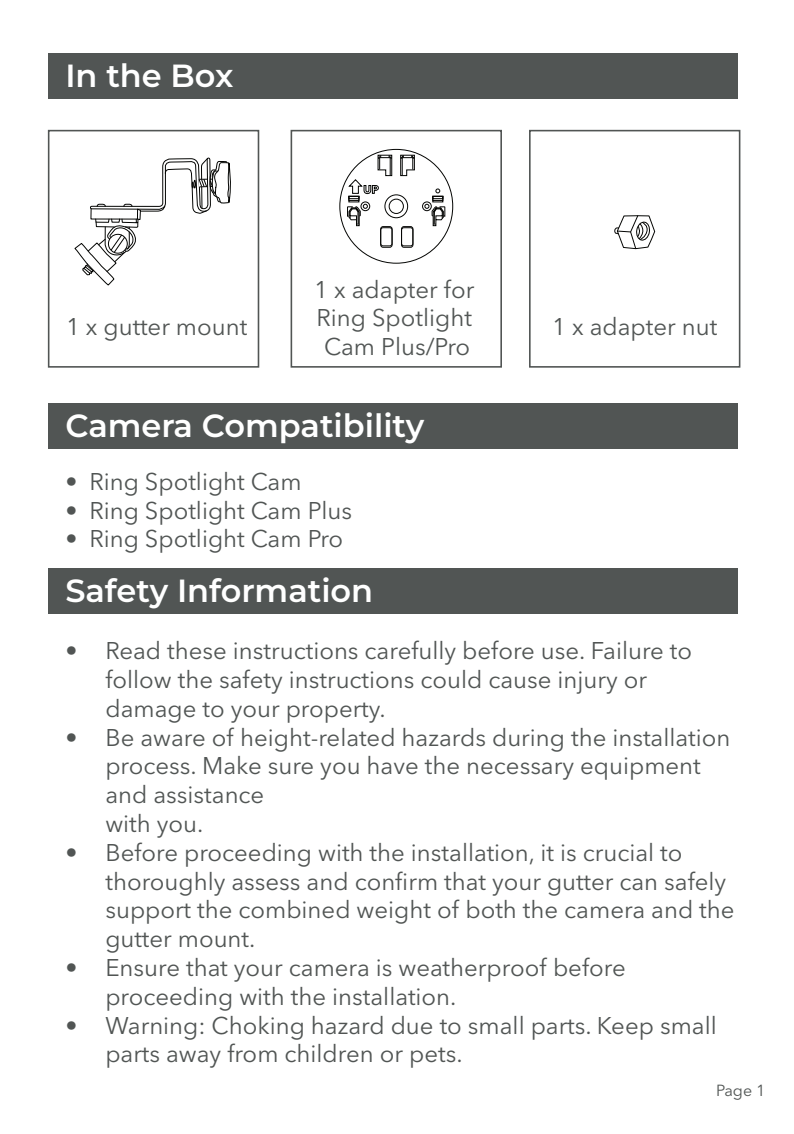
<style>
.page{position:relative;width:794px;height:1134px;background:#fff}
.page>*{position:absolute;margin:0;border:0;box-sizing:border-box;transform-origin:0 0}
.t1{font:600 32px "Montserrat";color:#fff}
.t2{font:24px/28.8px "Avenir Next LT Pro";color:#515554}
.t3{font:16px "Avenir Next LT Pro";color:#515554}
</style>
<div class="page">
<div style="left:49px;top:54px;width:689px;height:45px;background:#515554"></div>
<div style="left:48px;top:130px;width:211px;height:238px;border:2px solid #515554"></div>
<svg style="left:74px;top:129px;width:158px;height:156px"></svg>
<div style="left:290px;top:130px;width:212px;height:238px;border:2px solid #515554"></div>
<div style="left:529px;top:130px;width:211px;height:238px;border:2px solid #515554"></div>
<div style="left:384px;top:194px;width:24px;height:24px;border:1px solid #040503;border-radius:50%"></div>
<div style="left:389px;top:199px;width:15px;height:15px;border:1px solid #040503;border-radius:50%"></div>
<div style="left:401px;top:226px;width:12px;height:22px;border:1px solid #040503;border-radius:2px"></div>
<div style="left:401px;top:227px;width:12px;height:19px;border:1px solid #040503;border-radius:2px"></div>
<div style="left:380px;top:226px;width:12px;height:22px;border:1px solid #040503;border-radius:2px"></div>
<div style="left:380px;top:227px;width:12px;height:19px;border:1px solid #040503;border-radius:2px"></div>
<div style="left:422px;top:202px;width:10px;height:9px;border:1px solid #040503;border-radius:50%"></div>
<svg style="left:400px;top:154px;width:15px;height:22px"></svg>
<svg style="left:424px;top:189px;width:21px;height:37px"></svg>
<svg style="left:347px;top:154px;width:45px;height:72px"></svg>
<svg style="left:614px;top:215px;width:41px;height:35px"></svg>
<div style="left:49px;top:403px;width:689px;height:45px;background:#515554"></div>
<div style="left:49px;top:568px;width:689px;height:45px;background:#515554"></div>
<h1 class="t1" style="left:65px;top:55px;width:169px">In the Box</h1>
<p class="t2" style="left:66px;top:312px;width:183px">1 x gutter mount</p>
<p class="t2" style="left:314px;top:275px;width:162px;text-align:center">1 x adapter for<br>Ring Spotlight<br>Cam Plus/Pro</p>
<p class="t2" style="left:552px;top:312px;width:167px">1 x adapter nut</p>
<h1 class="t1" style="left:65px;top:404px;width:360px">Camera Compatibility</h1>
<p class="t2" style="left:65px;top:467px;width:238px">• Ring Spotlight Cam</p>
<p class="t2" style="left:65px;top:496px;width:288px">• Ring Spotlight Cam Plus</p>
<p class="t2" style="left:65px;top:524px;width:279px">• Ring Spotlight Cam Pro</p>
<h1 class="t1" style="left:65px;top:569px;width:309px">Safety Information</h1>
<p class="t2" style="left:105px;top:636px;width:588px;text-indent:-40px">• Read these instructions carefully before use. Failure to follow the safety instructions could cause injury or damage to your property.</p>
<p class="t2" style="left:105px;top:723px;width:626px;text-indent:-40px">• Be aware of height-related hazards during the installation process. Make sure you have the necessary equipment and assistance<br>with you.</p>
<p class="t2" style="left:105px;top:838px;width:631px;text-indent:-40px">• Before proceeding with the installation, it is crucial to thoroughly assess and confirm that your gutter can safely support the combined weight of both the camera and the gutter mount.</p>
<p class="t2" style="left:105px;top:953px;width:522px;text-indent:-40px">• Ensure that your camera is weatherproof before proceeding with the installation.</p>
<p class="t2" style="left:105px;top:1011px;width:613px;text-indent:-40px">• Warning: Choking hazard due to small parts. Keep small parts away from children or pets.</p>
<p class="t3" style="left:716px;top:1081px;width:51px">Page 1</p>
</div>
